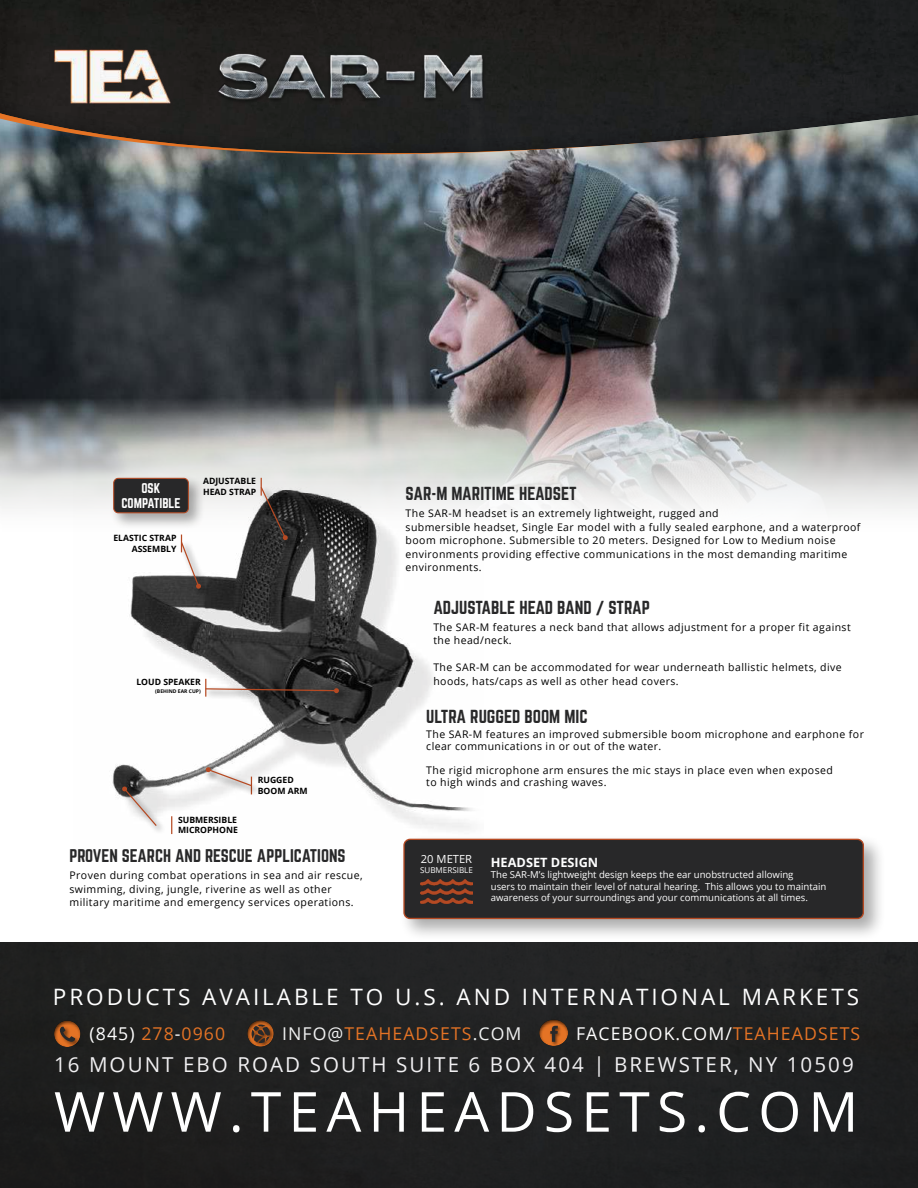
<style>
.page{position:relative;width:918px;height:1188px;background:#fff}
.page>*{position:absolute;margin:0;border:0;box-sizing:border-box;transform-origin:0 0}
.t1{font:55.2px "Open Sans";letter-spacing:.13em;color:#fff}
.t2{font:22.5px "Open Sans";letter-spacing:.13em;color:#fff}
.t3{font:20.55px "Open Sans";letter-spacing:.1em;color:#f1f0f2}
.t4{font:17.7px "Open Sans";letter-spacing:.06em;color:#e47325}
.t5{font:17.7px "Open Sans";letter-spacing:.06em;color:#fff}
.t6{font:16.5px "Norwester";color:#282829}
.t7{font:16.05px "Norwester";color:#282829}
.t8{font:700 12.75px "Open Sans";color:#fff}
.t9{font:12.3px/14.9px "Norwester";color:#fff;text-align:center}
.t10{font:11.1px "Open Sans";color:#fff}
.t11{font:10.5px/13.5px "Open Sans";letter-spacing:.04em;color:#000}
.t12{font:9.6px/11.6px "Open Sans";color:#fff}
.t13{font:700 8.7px/10.4px "Open Sans";color:#000}
.t14{font:8.1px "Open Sans";color:#fff}
.t15{font:700 5.1px "Open Sans";color:#000}
.s1{color:#f0f1f1}
.s2{color:#e47325}
.s3{color:#fff}
</style>
<div class="page">
<svg style="left:0;top:0;width:918px;height:511px;background:#505254"></svg>
<img style="left:46px;top:47px;width:132px;height:58px">
<div style="left:0;top:942px;width:918px;height:246px;background:#202121"></div>
<svg style="left:525px;top:1009px;width:55px;height:38px;background:#3e2e22"></svg>
<div style="left:234px;top:1008px;width:52px;height:39px;background:#222322"></div>
<div style="left:549px;top:1025px;width:13px;height:21px;background:#000;opacity:.5"></div>
<svg style="left:550px;top:1026px;width:8px;height:16px"></svg>
<div style="left:251px;top:1023px;width:24px;height:24px;background:#000;opacity:.5"></div>
<svg style="left:252px;top:1025px;width:18px;height:18px"></svg>
<svg style="left:40px;top:1009px;width:53px;height:39px;background:#28221d"></svg>
<div style="left:58px;top:1026px;width:23px;height:22px;background:#000;opacity:.5"></div>
<svg style="left:60px;top:1027px;width:15px;height:15px"></svg>
<img style="left:74px;top:481px;width:410px;height:354px">
<div style="left:204px;top:765px;width:57px;height:31px;background:#000;opacity:.75"></div>
<svg style="left:205px;top:767px;width:48px;height:27px"></svg>
<svg style="left:171px;top:816px;width:1px;height:18px"></svg>
<div style="left:120px;top:784px;width:46px;height:51px;background:#000;opacity:.75"></div>
<svg style="left:122px;top:786px;width:36px;height:41px"></svg>
<div style="left:259px;top:485px;width:39px;height:65px;background:#000;opacity:.75"></div>
<svg style="left:260px;top:478px;width:28px;height:62px;background:#625c59"></svg>
<div style="left:179px;top:540px;width:32px;height:59px;background:#000;opacity:.75"></div>
<svg style="left:180px;top:535px;width:21px;height:54px"></svg>
<div style="left:204px;top:686px;width:145px;height:17px;background:#000;opacity:.75"></div>
<svg style="left:204px;top:679px;width:135px;height:18px;background:#6e6562"></svg>
<div style="left:398px;top:834px;width:488px;height:107px;background:#000;opacity:.33"></div>
<div style="left:404px;top:839px;width:459px;height:79px;background:#282829;border-radius:6px"></div>
<div style="left:403px;top:839px;width:461px;height:80px;border:1px solid #b64a23;border-radius:6px"></div>
<img style="left:420px;top:879px;width:53px;height:25px">
<div style="left:110px;top:474px;width:96px;height:56px;background:#000;opacity:.33"></div>
<div style="left:114px;top:478px;width:74px;height:35px;background:#282829;border-radius:5px"></div>
<div style="left:113px;top:478px;width:76px;height:35px;border:1px solid #b64a23;border-radius:5px"></div>
<img style="left:213px;top:50px;width:275px;height:56px">
<p class="t9" style="left:121px;top:481px;width:61px">OSK<br>COMPATIBLE</p>
<p class="t13" style="left:113px;top:534px;width:65px;text-align:right">ELASTIC STRAP<br>ASSEMBLY</p>
<p class="t13" style="left:203px;top:477px;width:55px">ADJUSTABLE<br>HEAD STRAP</p>
<p class="t13" style="left:136px;top:678px;width:66px">LOUD SPEAKER</p>
<p class="t15" style="left:155px;top:689px;width:47px">(BEHIND EAR CUP)</p>
<p class="t13" style="left:178px;top:815px;width:62px">SUBMERSIBLE<br>MICROPHONE</p>
<p class="t13" style="left:258px;top:776px;width:51px">RUGGED<br>BOOM ARM</p>
<h3 class="t7" style="left:70px;top:847px;width:278px">PROVEN SEARCH AND RESCUE APPLICATIONS</h3>
<p class="t11" style="left:70px;top:870px;width:295px">Proven during combat operations in sea and air rescue, swimming, diving, jungle, riverine as well as other military maritime and emergency services operations.</p>
<h3 class="t6" style="left:406px;top:485px;width:173px">SAR-M MARITIME HEADSET</h3>
<p class="t11" style="left:406px;top:508px;width:456px">The SAR-M headset is an extremely lightweight, rugged and<br>submersible headset, Single Ear model with a fully sealed earphone, and a waterproof boom microphone. Submersible to 20 meters. Designed for Low to Medium noise environments providing effective communications in the most demanding maritime environments.</p>
<h3 class="t6" style="left:433px;top:598px;width:218px">ADJUSTABLE HEAD BAND / STRAP</h3>
<p class="t11" style="left:433px;top:621px;width:419px">The SAR-M features a neck band that allows adjustment for a proper fit against the head/neck.</p>
<p class="t11" style="left:433px;top:662px;width:410px">The SAR-M can be accommodated for wear underneath ballistic helmets, dive hoods, hats/caps as well as other head covers.</p>
<h3 class="t6" style="left:426px;top:707px;width:163px">ULTRA RUGGED BOOM MIC</h3>
<p class="t11" style="left:426px;top:729px;width:439px;line-height:12px">The SAR-M features an improved submersible boom microphone and earphone for clear communications in or out of the water.</p>
<p class="t11" style="left:426px;top:765px;width:408px;line-height:12px">The rigid microphone arm ensures the mic stays in place even when exposed to high winds and crashing waves.</p>
<p class="t10" style="left:421px;top:854px;width:53px">20 METER</p>
<p class="t14" style="left:420px;top:866px;width:54px">SUBMERSIBLE</p>
<p class="t8" style="left:491px;top:857px;width:109px">HEADSET DESIGN</p>
<p class="t12" style="left:491px;top:870px;width:337px">The SAR-M’s lightweight design keeps the ear unobstructed allowing<br>users to maintain their level of natural hearing. This allows you to maintain awareness of your surroundings and your communications at all times.</p>
<h2 class="t2" style="left:53px;top:988px;width:808px">PRODUCTS AVAILABLE TO U.S. AND INTERNATIONAL MARKETS</h2>
<h3 class="t4" style="left:282px;top:1026px;width:241px"><span class="s1">INFO@</span>TEAHEADSETS<span class="s1">.COM</span></h3>
<h3 class="t5" style="left:576px;top:1026px;width:286px">FACEBOOK.COM/<span class="s2">TEAHEADSETS</span></h3>
<h3 class="t3" style="left:54px;top:1056px;width:801px">16 MOUNT EBO ROAD SOUTH SUITE 6 BOX 404 | BREWSTER, NY 10509</h3>
<h3 class="t4" style="left:90px;top:1026px;width:137px"><span class="s3">(845)</span> 278<span class="s3">-</span>0960</h3>
<h1 class="t1" style="left:54px;top:1089px;width:806px">WWW.TEAHEADSETS.COM</h1>
</div>
